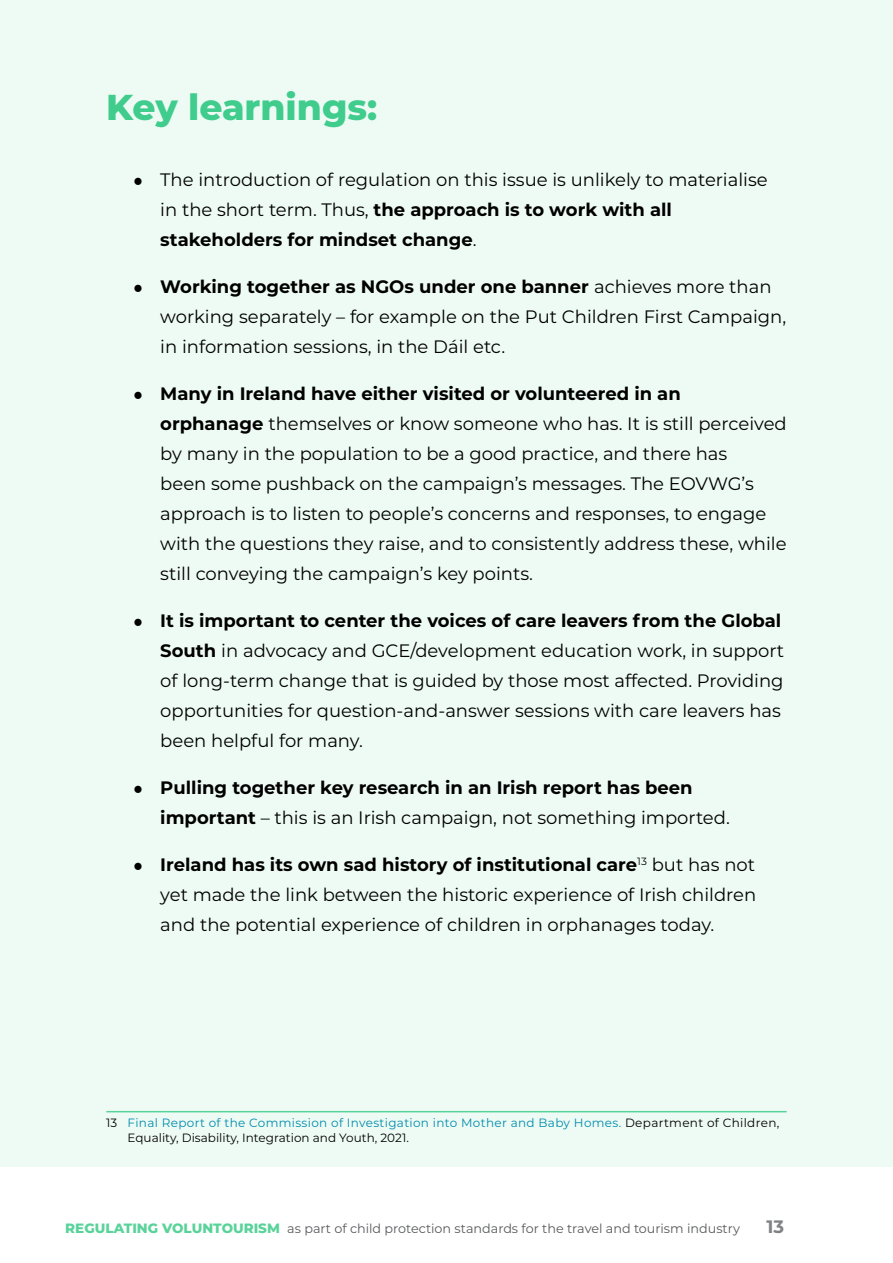
<style>
.page{position:relative;width:893px;height:1263px;background:#fff}
.page>*{position:absolute;margin:0;border:0;box-sizing:border-box;transform-origin:0 0}
.t1{font:800 36px "Montserrat";color:#40cc8c}
.t2{font:18px/30px "Montserrat";color:#000}
.t3{font:700 18px/30px "Montserrat";color:#000}
.t4{font:700 18px "Montserrat";color:#808285}
.t5{font:12.75px "Montserrat";color:#58595b}
.t6{font:12px/15px "Montserrat";letter-spacing:.025em;color:#000}
.s1{font-family:"Calibri";font-size:16.5px}
.s2{font-weight:700}
.s3{font-family:"Calibri";font-weight:700;font-size:16.5px}
.s4{font-weight:400}
.s5{color:#018cab}
.s6{font-weight:800;font-size:13.5px;color:#59d39a}
</style>
<div class="page">
<div style="left:0;top:0;width:893px;height:1167px;background:#eefbf5"></div>
<hr style="left:106px;top:1111px;width:681px;height:1px;background:#59d39a">
<h1 class="t1" style="left:106px;top:81px;width:273px">Key learnings:</h1>
<p class="t2" style="left:160px;top:164px;width:609px;text-indent:-27px"><span class="s1">●</span> The introduction of regulation on this issue is unlikely to materialise in the short term. Thus, <span class="s2">the approach is to work with all stakeholders for mindset change</span>.</p>
<p class="t2" style="left:160px;top:271px;width:627px;text-indent:-27px"><span class="s3">●</span> <span class="s2">Working together as NGOs under one banner</span> achieves more than working separately – for example on the Put Children First Campaign, in information sessions, in the Dáil etc.</p>
<p class="t2" style="left:160px;top:378px;width:628px;text-indent:-27px"><span class="s3">●</span> <span class="s2">Many in Ireland have either visited or volunteered in an orphanage</span> themselves or know someone who has. It is still perceived by many in the population to be a good practice, and there has<br>been some pushback on the campaign’s messages. The EOVWG’s approach is to listen to people’s concerns and responses, to engage with the questions they raise, and to consistently address these, while still conveying the campaign’s key points.</p>
<p class="t2" style="left:160px;top:605px;width:625px;text-indent:-27px"><span class="s3">●</span> <span class="s2">It is important to center the voices of care leavers from the Global South</span> in advocacy and GCE/development education work, in support of long-term change that is guided by those most affected. Providing opportunities for question-and-answer sessions with care leavers has been helpful for many.</p>
<p class="t3" style="left:160px;top:772px;width:571px;text-indent:-27px"><span class="s1">●</span> Pulling together key research in an Irish report has been important <span class="s4">– this is an Irish campaign, not something imported.</span></p>
<p class="t2" style="left:160px;top:849px;width:597px;text-align:justify;text-indent:-27px"><span class="s3">●</span> <span class="s2">Ireland has its own sad history of institutional care</span><sup>13</sup> but has not yet made the link between the historic experience of Irish children and the potential experience of children in orphanages today.</p>
<p class="t6" style="left:128px;top:1114px;width:653px;text-indent:-21px">13 <span class="s5">Final Report of the Commission of Investigation into Mother and Baby Homes.</span> Department of Children,<br>Equality, Disability, Integration and Youth, 2021.</p>
<p class="t5" style="left:65px;top:1220px;width:676px"><span class="s6">REGULATING VOLUNTOURISM</span> as part of child protection standards for the travel and tourism industry</p>
<p class="t4" style="left:766px;top:1213px;width:19px">13</p>
</div>
